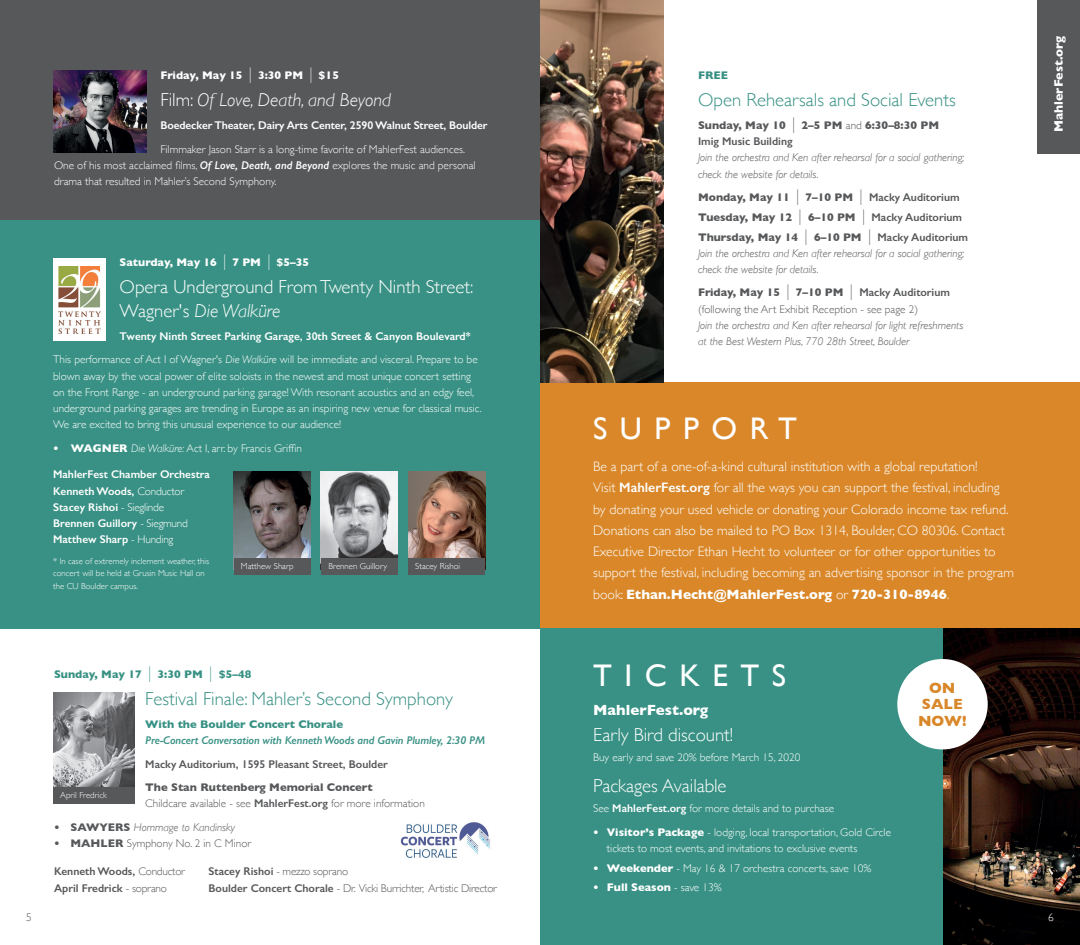
<style>
.page{position:relative;width:1080px;height:945px;background:#fff}
.page>*{position:absolute;margin:0;border:0;box-sizing:border-box;transform-origin:0 0}
.t1{font:31.25px "Gill Sans";letter-spacing:.4em;color:#fff}
.t2{font:300 18.75px/23.4px "Gill Sans";color:#fff}
.t3{font:300 18.75px "Gill Sans";color:#389184}
.t4{font:italic 300 18.75px "Gill Sans";color:#fff}
.t5{font:700 15px "Gill Sans";color:#fff}
.t6{font:700 15px/16.2px "Gill Sans";color:#d98728;text-align:center}
.t7{font:300 13.75px/21.2px "Gill Sans";color:#fff}
.t8{font:700 12.5px "Gill Sans";color:#fff}
.t9{font:300 11.25px/16.2px "Gill Sans";color:#fff}
.t10{font:italic 300 11.25px/16.2px "Gill Sans";color:#57585a}
.t11{font:300 11.25px/16.2px "Gill Sans";color:#57585a}
.t12{font:600 11.25px/16.2px "Gill Sans";color:#fff}
.t13{font:700 11.25px/19.8px "Gill Sans";color:#57585a}
.t14{font:600 11.25px/16.2px "Gill Sans";color:#57585a}
.t15{font:300 11.25px/16.2px "Gill Sans";letter-spacing:-.02em;color:#57585a}
.t16{font:700 11.25px "Gill Sans";color:#fff}
.t17{font:italic 600 11.25px "Gill Sans";letter-spacing:-.01em;color:#389184}
.t18{font:700 11.25px "Gill Sans";color:#389184}
.t19{font:300 8.75px/12.5px "Gill Sans";color:#fff}
.s1{font-weight:300;font-size:16.88px}
.s2{font-style:normal}
.s3{font-weight:600;font-style:italic}
.s4{font-style:italic}
.s5{font-weight:600}
.s6{font-weight:700}
.s7{font-weight:300}
.s8{font-weight:700;font-style:normal}
.s9{font-size:16.88px}
</style>
<div class="page">
<div style="left:0;top:220px;width:540px;height:409px;background:#389184"></div>
<div style="left:540px;top:382px;width:540px;height:247px;background:#d98728"></div>
<img style="left:943px;top:629px;width:137px;height:316px">
<div style="left:1037px;top:0;width:43px;height:153px;background:#57585a"></div>
<div style="left:53px;top:259px;width:52px;height:82px;background:#fff"></div>
<img style="left:58px;top:267px;width:42px;height:66px">
<img style="left:400px;top:822px;width:90px;height:36px">
<img style="left:234px;top:471px;width:77px;height:87px">
<div style="left:234px;top:558px;width:77px;height:16px;background:#57585a"></div>
<img style="left:321px;top:471px;width:77px;height:87px">
<div style="left:321px;top:558px;width:77px;height:16px;background:#57585a"></div>
<img style="left:408px;top:471px;width:77px;height:87px">
<div style="left:408px;top:558px;width:77px;height:16px;background:#57585a"></div>
<img style="left:53px;top:692px;width:82px;height:95px">
<div style="left:53px;top:787px;width:82px;height:16px;background:#57585a"></div>
<div style="left:540px;top:629px;width:403px;height:316px;background:#389184"></div>
<img style="left:540px;top:0;width:123px;height:382px">
<div style="left:0;top:0;width:540px;height:220px;background:#57585a"></div>
<img style="left:53px;top:71px;width:93px;height:81px">
<div style="left:897px;top:659px;width:91px;height:90px;background:#fff;border-radius:50%"></div>
<p class="t16" style="left:161px;top:66px;width:180px">Friday, May 15 <span class="s1">|</span> 3:30 PM <span class="s1">|</span> $15</p>
<h2 class="t4" style="left:161px;top:89px;width:232px"><span class="s2">Film:</span> Of Love, Death, and Beyond</h2>
<p class="t12" style="left:161px;top:117px;width:328px">Boedecker Theater, Dairy Arts Center, 2590 Walnut Street, Boulder</p>
<p class="t9" style="left:54px;top:140px;width:423px;text-indent:107px">Filmmaker Jason Starr is a long-time favorite of MahlerFest audiences.<br>One of his most acclaimed films, <span class="s3">Of Love, Death, and Beyond</span> explores the music and personal drama that resulted in Mahler’s Second Symphony.</p>
<p class="t16" style="left:120px;top:254px;width:191px">Saturday, May 16 <span class="s1">|</span> 7 PM <span class="s1">|</span> $5–35</p>
<h2 class="t2" style="left:120px;top:275px;width:355px">Opera Underground From Twenty Ninth Street:<br>Wagner's <span class="s4">Die Walküre</span></h2>
<p class="t9" style="left:53px;top:324px;width:426px;line-height:23.4px;text-indent:66px"><span class="s5">Twenty Ninth Street Parking Garage, 30th Street &amp; Canyon Boulevard*<br></span>This performance of Act I of Wagner's <span class="s4">Die Walküre</span> will be immediate and visceral. Prepare to be</p>
<p class="t9" style="left:53px;top:367px;width:430px">blown away by the vocal power of elite soloists in the newest and most unique concert setting on the Front Range - an underground parking garage! With resonant acoustics and an edgy feel, underground parking garages are trending in Europe as an inspiring new venue for classical music.<br>We are excited to bring this unusual experience to our audience!</p>
<p class="t9" style="left:53px;top:439px;width:250px"><span class="s6">• WAGNER</span> <span class="s4">Die Walküre:</span> Act I, arr. by Francis Griffin</p>
<p class="t12" style="left:53px;top:466px;width:158px">MahlerFest Chamber Orchestra<br>Kenneth Woods, <span class="s7">Conductor<br></span>Stacey Rishoi <span class="s7">- Sieglinde<br></span>Brennen Guillory <span class="s7">- Siegmund<br></span>Matthew Sharp <span class="s7">- Hunding</span></p>
<p class="t19" style="left:53px;top:554px;width:158px">* In case of extremely inclement weather, this concert will be held at Grusin Music Hall on the CU Boulder campus.</p>
<p class="t19" style="left:241px;top:560px;width:54px">Matthew Sharp</p>
<p class="t19" style="left:329px;top:560px;width:60px">Brennen Guillory</p>
<p class="t19" style="left:415px;top:560px;width:46px">Stacey Rishoi</p>
<p class="t11" style="left:26px;top:909px;width:7px">5</p>
<p class="t18" style="left:54px;top:665px;width:199px">Sunday, May 17 <span class="s1">|</span> 3:30 PM <span class="s1">|</span> $5–48</p>
<h2 class="t3" style="left:145px;top:684px;width:309px">Festival Finale: Mahler’s Second Symphony</h2>
<p class="t18" style="left:145px;top:715px;width:199px">With the Boulder Concert Chorale</p>
<p class="t17" style="left:145px;top:734px;width:342px">Pre-Concert Conversation with Kenneth Woods and Gavin Plumley, 2:30 PM</p>
<p class="t14" style="left:145px;top:756px;width:244px">Macky Auditorium, 1595 Pleasant Street, Boulder</p>
<p class="t11" style="left:145px;top:779px;width:281px"><span class="s6">The Stan Ruttenberg Memorial Concert<br></span>Childcare available - see <span class="s5">MahlerFest.org</span> for more information</p>
<p class="t10" style="left:54px;top:819px;width:183px"><span class="s8">• SAWYERS</span> Hommage to Kandinsky</p>
<p class="t11" style="left:54px;top:834px;width:199px"><span class="s6">• MAHLER</span> Symphony No. 2 in C Minor</p>
<p class="t19" style="left:60px;top:789px;width:48px">April Fredrick</p>
<p class="t14" style="left:54px;top:863px;width:133px">Kenneth Woods, <span class="s7">Conductor<br></span>April Fredrick <span class="s7">- soprano</span></p>
<p class="t15" style="left:209px;top:863px;width:290px"><span class="s5">Stacey Rishoi</span> - mezzo soprano<br><span class="s5">Boulder Concert Chorale</span> - Dr. Vicki Burrichter, Artistic Director</p>
<p class="t18" style="left:698px;top:66px;width:31px">FREE</p>
<h2 class="t3" style="left:698px;top:85px;width:259px">Open Rehearsals and Social Events</h2>
<p class="t13" style="left:698px;top:117px;width:243px;line-height:16.2px">Sunday, May 10 <span class="s1">|</span> 2–5 PM <span class="s7">and</span> 6:30–8:30 PM<br><span class="s5">Imig Music Building</span></p>
<p class="t10" style="left:698px;top:150px;width:268px">Join the orchestra and Ken after rehearsal for a social gathering; check the website for details.</p>
<p class="t13" style="left:698px;top:187px;width:272px">Monday, May 11 <span class="s1">|</span> 7–10 PM <span class="s1">|</span> <span class="s5">Macky Auditorium<br></span>Tuesday, May 12 <span class="s1">|</span> 6–10 PM <span class="s1">|</span> <span class="s5">Macky Auditorium<br></span>Thursday, May 14 <span class="s1">|</span> 6–10 PM <span class="s1">|</span> <span class="s5">Macky Auditorium</span></p>
<p class="t10" style="left:698px;top:245px;width:268px">Join the orchestra and Ken after rehearsal for a social gathering; check the website for details.</p>
<p class="t11" style="left:698px;top:284px;width:254px"><span class="s6">Friday, May 15</span> <span class="s9">|</span> <span class="s6">7–10 PM</span> <span class="s9">|</span> <span class="s5">Macky Auditorium </span>(following the Art Exhibit Reception - see page 2)</p>
<p class="t10" style="left:698px;top:317px;width:267px">Join the orchestra and Ken after rehearsal for light refreshments at the Best Western Plus, 770 28th Street, Boulder</p>
<h1 class="t1" style="left:593px;top:410px;width:205px">SUPPORT</h1>
<p class="t7" style="left:593px;top:455px;width:422px">Be a part of a one-of-a-kind cultural institution with a global reputation!<br>Visit <span class="s5">MahlerFest.org</span> for all the ways you can support the festival, including by donating your used vehicle or donating your Colorado income tax refund.<br>Donations can also be mailed to PO Box 1314, Boulder, CO 80306. Contact Executive Director Ethan Hecht to volunteer or for other opportunities to support the festival, including becoming an advertising sponsor in the program book: <span class="s6">Ethan.Hecht@MahlerFest.org</span> or <span class="s6">720-310-8946</span>.</p>
<h1 class="t1" style="left:593px;top:657px;width:195px">TICKETS</h1>
<h3 class="t5" style="left:593px;top:698px;width:117px">MahlerFest.org</h3>
<h2 class="t2" style="left:593px;top:722px;width:142px">Early Bird discount!</h2>
<p class="t9" style="left:593px;top:748px;width:209px">Buy early and save 20% before March 15, 2020</p>
<h2 class="t2" style="left:593px;top:774px;width:135px">Packages Available</h2>
<p class="t9" style="left:593px;top:800px;width:242px">See <span class="s5">MahlerFest.org</span> for more details and to purchase</p>
<p class="t9" style="left:607px;top:823px;width:286px;text-indent:-14px"><span class="s6">• Visitor’s Package</span> - lodging, local transportation, Gold Circle tickets to most events, and invitations to exclusive events</p>
<p class="t9" style="left:593px;top:859px;width:280px"><span class="s6">• Weekender</span> - May 16 &amp; 17 orchestra concerts, save 10%</p>
<p class="t16" style="left:593px;top:879px;width:130px">• Full Season <span class="s7">- save 13%</span></p>
<h3 class="t6" style="left:918px;top:680px;width:50px">ON<br>SALE<br>NOW!</h3>
<p class="t8" style="left:1049px;top:132px;width:98px;rotate:-90deg">MahlerFest.org</p>
<p class="t9" style="left:1048px;top:909px;width:7px">6</p>
</div>
